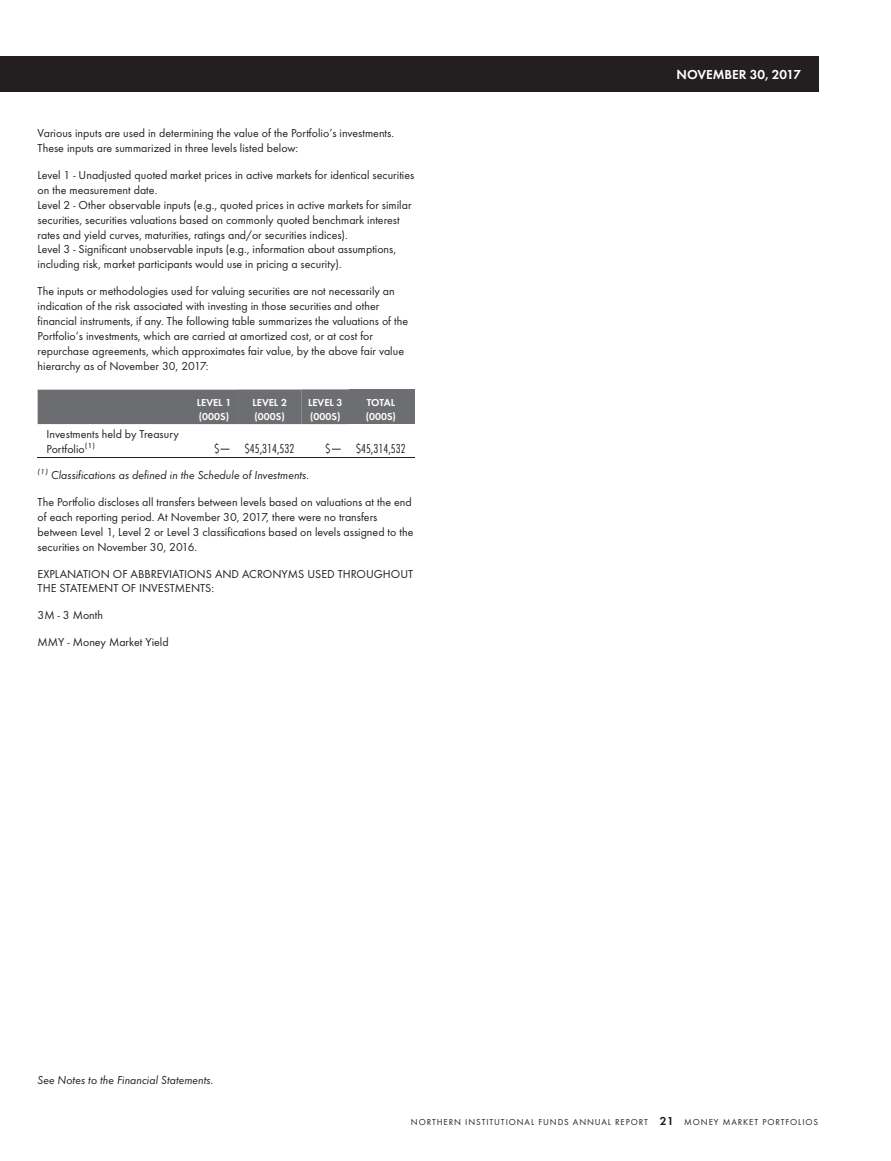
<style>
.page{position:relative;width:891px;height:1161px;background:#fff}
.page>*{position:absolute;margin:0;border:0;box-sizing:border-box;transform-origin:0 0}
.t1{font:700 13.5px "Function";color:#fff}
.t2{font:12px/15px "Function";color:#231f20}
.t3{font:italic 12px "Function";color:#231f20}
.t4{font:300 condensed 12px "Futura";color:#231f20}
.t5{font:700 10.5px/13.5px "Function";color:#fff}
.t6{font:9px "Function";letter-spacing:.1em;color:#231f20}
.s1{font-weight:700;font-size:12px}
</style>
<div class="page">
<div style="left:38px;top:390px;width:311px;height:34px;background:#6c6d70"></div>
<div style="left:349px;top:390px;width:66px;height:34px;background:#6d6e71"></div>
<div style="left:0;top:56px;width:329px;height:36px;background:#231f20"></div>
<div style="left:329px;top:56px;width:490px;height:36px;background:#231f20"></div>
<hr style="left:38px;top:457px;width:377px;height:1px;background:#231f20">
<p class="t2" style="left:38px;top:126px;width:358px">Various inputs are used in determining the value of the Portfolio’s investments.<br>These inputs are summarized in three levels listed below:</p>
<p class="t2" style="left:38px;top:168px;width:378px">Level 1 - Unadjusted quoted market prices in active markets for identical securities on the measurement date.<br>Level 2 - Other observable inputs (e.g., quoted prices in active markets for similar securities, securities valuations based on commonly quoted benchmark interest rates and yield curves, maturities, ratings and/or securities indices).<br>Level 3 - Significant unobservable inputs (e.g., information about assumptions, including risk, market participants would use in pricing a security).</p>
<p class="t2" style="left:38px;top:285px;width:372px">The inputs or methodologies used for valuing securities are not necessarily an indication of the risk associated with investing in those securities and other financial instruments, if any. The following table summarizes the valuations of the Portfolio’s investments, which are carried at amortized cost, or at cost for repurchase agreements, which approximates fair value, by the above fair value hierarchy as of November 30, 2017:</p>
<p class="t5" style="left:197px;top:397px;width:36px">LEVEL 1 (000S)</p>
<p class="t5" style="left:252px;top:397px;width:36px">LEVEL 2 (000S)</p>
<p class="t5" style="left:308px;top:397px;width:36px">LEVEL 3 (000S)</p>
<p class="t5" style="left:366px;top:397px;width:32px">TOTAL (000S)</p>
<p class="t2" style="left:47px;top:427px;width:134px">Investments held by Treasury<br>Portfolio<sup>(1)</sup></p>
<p class="t4" style="left:214px;top:443px;width:82px">$— $45,314,532</p>
<p class="t4" style="left:326px;top:443px;width:82px">$— $45,314,532</p>
<p class="t3" style="left:38px;top:470px;width:273px"><sup>(1)</sup> Classifications as defined in the Schedule of Investments.</p>
<p class="t2" style="left:38px;top:495px;width:377px">The Portfolio discloses all transfers between levels based on valuations at the end of each reporting period. At November 30, 2017, there were no transfers between Level 1, Level 2 or Level 3 classifications based on levels assigned to the securities on November 30, 2016.</p>
<p class="t2" style="left:38px;top:567px;width:377px">EXPLANATION OF ABBREVIATIONS AND ACRONYMS USED THROUGHOUT<br>THE STATEMENT OF INVESTMENTS:</p>
<p class="t2" style="left:38px;top:609px;width:67px">3M - 3 Month</p>
<p class="t2" style="left:38px;top:636px;width:133px">MMY - Money Market Yield</p>
<p class="t3" style="left:38px;top:1075px;width:177px">See Notes to the Financial Statements.</p>
<p class="t1" style="left:676px;top:69px;width:126px">NOVEMBER 30, 2017</p>
<p class="t6" style="left:411px;top:1118px;width:409px">NORTHERN INSTITUTIONAL FUNDS ANNUAL REPORT <span class="s1">21</span> MONEY MARKET PORTFOLIOS</p>
</div>
